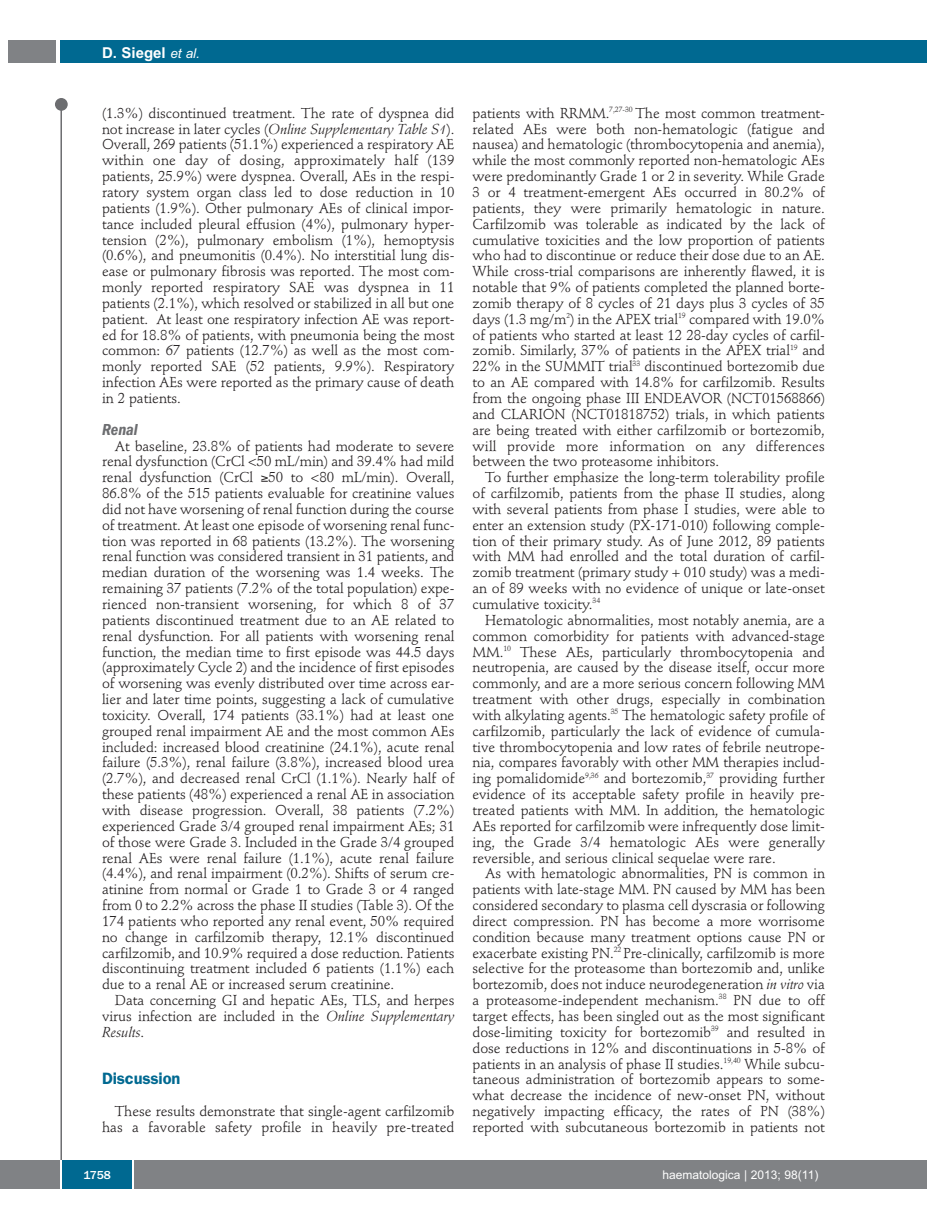
<style>
.page{position:relative;width:927px;height:1225px;background:#fff}
.page>*{position:absolute;margin:0;border:0;box-sizing:border-box;transform-origin:0 0}
.t1{font:600 16.5px "Franklin Gothic";letter-spacing:-.01em;color:#006991}
.t2{font:italic 600 condensed 16.5px "Franklin Gothic";color:#6c6d70}
.t3{font:700 15px "Arial";color:#fff}
.t4{font:14.25px/15.9px "Stempel Schneidler";letter-spacing:-.005em;color:#231f20;text-align:justify}
.t5{font:12px "Arial";color:#fff}
.t6{font:500 12px "Franklin Gothic";color:#fff}
.s1{font-weight:400;font-style:italic;font-size:13.5px}
.s2{font-style:italic}
</style>
<div class="page">
<div style="left:911px;top:40px;width:16px;height:22px;background:#006991"></div>
<div style="left:910px;top:1160px;width:17px;height:28px;background:#808285"></div>
<div style="left:55px;top:98px;width:13px;height:13px;background:#6c6d70;border-radius:50%"></div>
<hr style="left:60px;top:101px;width:2px;height:1061px;background:#6c6d70">
<div style="left:60px;top:40px;width:852px;height:22px;background:#006991"></div>
<div style="left:9px;top:40px;width:47px;height:22px;background:#808285"></div>
<div style="left:0;top:1160px;width:911px;height:28px;background:#808285"></div>
<div style="left:62px;top:1160px;width:71px;height:28px;background:#006991"></div>
<hr style="left:60px;top:1160px;width:2px;height:28px;background:#fff">
<svg style="left:133px;top:1160px;width:1px;height:28px"></svg>
<p class="t3" style="left:102px;top:44px;width:100px">D. Siegel <span class="s1">et al.</span></p>
<p class="t4" style="left:102px;top:106px;width:354px">(1.3%) discontinued treatment. The rate of dyspnea did not increase in later cycles (<span class="s2">Online Supplementary Table S1</span>).<br>Overall, 269 patients (51.1%) experienced a respiratory AE within one day of dosing, approximately half (139 patients, 25.9%) were dyspnea. Overall, AEs in the respi&shy;ratory system organ class led to dose reduction in 10 patients (1.9%). Other pulmonary AEs of clinical impor&shy;tance included pleural effusion (4%), pulmonary hyper&shy;tension (2%), pulmonary embolism (1%), hemoptysis (0.6%), and pneumonitis (0.4%). No interstitial lung dis&shy;ease or pulmonary fibrosis was reported. The most com&shy;monly reported respiratory SAE was dyspnea in 11 patients (2.1%), which resolved or stabilized in all but one patient. At least one respiratory infection AE was report&shy;ed for 18.8% of patients, with pneumonia being the most common: 67 patients (12.7%) as well as the most com&shy;monly reported SAE (52 patients, 9.9%). Respiratory infection AEs were reported as the primary cause of death in 2 patients.</p>
<p class="t2" style="left:102px;top:423px;width:37px">Renal</p>
<p class="t4" style="left:102px;top:439px;width:354px;text-indent:13px">At baseline, 23.8% of patients had moderate to severe renal dysfunction (CrCl &lt;50 mL/min) and 39.4% had mild renal dysfunction (CrCl ≥50 to &lt;80 mL/min). Overall, 86.8% of the 515 patients evaluable for creatinine values did not have worsening of renal function during the course of treatment. At least one episode of worsening renal func&shy;tion was reported in 68 patients (13.2%). The worsening renal function was considered transient in 31 patients, and median duration of the worsening was 1.4 weeks. The remaining 37 patients (7.2% of the total population) expe&shy;rienced non-transient worsening, for which 8 of 37 patients discontinued treatment due to an AE related to renal dysfunction. For all patients with worsening renal function, the median time to first episode was 44.5 days (approximately Cycle 2) and the incidence of first episodes of worsening was evenly distributed over time across ear&shy;lier and later time points, suggesting a lack of cumulative toxicity. Overall, 174 patients (33.1%) had at least one grouped renal impairment AE and the most common AEs included: increased blood creatinine (24.1%), acute renal failure (5.3%), renal failure (3.8%), increased blood urea (2.7%), and decreased renal CrCl (1.1%). Nearly half of these patients (48%) experienced a renal AE in association with disease progression. Overall, 38 patients (7.2%) experienced Grade 3/4 grouped renal impairment AEs; 31 of those were Grade 3. Included in the Grade 3/4 grouped renal AEs were renal failure (1.1%), acute renal failure (4.4%), and renal impairment (0.2%). Shifts of serum cre&shy;atinine from normal or Grade 1 to Grade 3 or 4 ranged from 0 to 2.2% across the phase II studies (Table 3). Of the 174 patients who reported any renal event, 50% required no change in carfilzomib therapy, 12.1% discontinued carfilzomib, and 10.9% required a dose reduction. Patients discontinuing treatment included 6 patients (1.1%) each due to a renal AE or increased serum creatinine.</p>
<p class="t4" style="left:102px;top:993px;width:354px;text-indent:13px">Data concerning GI and hepatic AEs, TLS, and herpes virus infection are included in the <span class="s2">Online Supplementary Results</span>.</p>
<p class="t1" style="left:102px;top:1073px;width:80px">Discussion</p>
<p class="t4" style="left:102px;top:1104px;width:354px;text-align:right">These results demonstrate that single-agent carfilzomib has a favorable safety profile in heavily pre-treated</p>
<p class="t4" style="left:472px;top:106px;width:354px">patients with RRMM.<sup>7,27-30</sup> The most common treatment&shy;related AEs were both non-hematologic (fatigue and nausea) and hematologic (thrombocytopenia and anemia), while the most commonly reported non-hematologic AEs were predominantly Grade 1 or 2 in severity. While Grade 3 or 4 treatment-emergent AEs occurred in 80.2% of patients, they were primarily hematologic in nature.<br>Carfilzomib was tolerable as indicated by the lack of cumulative toxicities and the low proportion of patients who had to discontinue or reduce their dose due to an AE.<br>While cross-trial comparisons are inherently flawed, it is notable that 9% of patients completed the planned borte&shy;zomib therapy of 8 cycles of 21 days plus 3 cycles of 35 days (1.3 mg/m<sup>2</sup>) in the APEX trial<sup>19</sup> compared with 19.0% of patients who started at least 12 28-day cycles of carfil&shy;zomib. Similarly, 37% of patients in the APEX trial<sup>19</sup> and 22% in the SUMMIT trial<sup>33</sup> discontinued bortezomib due to an AE compared with 14.8% for carfilzomib. Results from the ongoing phase III ENDEAVOR (NCT01568866) and CLARION (NCT01818752) trials, in which patients are being treated with either carfilzomib or bortezomib, will provide more information on any differences between the two proteasome inhibitors.</p>
<p class="t4" style="left:472px;top:471px;width:354px;text-indent:13px">To further emphasize the long-term tolerability profile of carfilzomib, patients from the phase II studies, along with several patients from phase I studies, were able to enter an extension study (PX-171-010) following comple&shy;tion of their primary study. As of June 2012, 89 patients with MM had enrolled and the total duration of carfil&shy;zomib treatment (primary study + 010 study) was a medi&shy;an of 89 weeks with no evidence of unique or late-onset cumulative toxicity.<sup>34</sup></p>
<p class="t4" style="left:472px;top:613px;width:354px;text-indent:13px">Hematologic abnormalities, most notably anemia, are a common comorbidity for patients with advanced-stage MM.<sup>10</sup> These AEs, particularly thrombocytopenia and neutropenia, are caused by the disease itself, occur more commonly, and are a more serious concern following MM treatment with other drugs, especially in combination with alkylating agents.<sup>35</sup> The hematologic safety profile of carfilzomib, particularly the lack of evidence of cumula&shy;tive thrombocytopenia and low rates of febrile neutrope&shy;nia, compares favorably with other MM therapies includ&shy;ing pomalidomide<sup>9,36</sup> and bortezomib,<sup>37</sup> providing further evidence of its acceptable safety profile in heavily pre&shy;treated patients with MM. In addition, the hematologic AEs reported for carfilzomib were infrequently dose limit&shy;ing, the Grade 3/4 hematologic AEs were generally reversible, and serious clinical sequelae were rare.</p>
<p class="t4" style="left:472px;top:867px;width:354px;text-indent:13px">As with hematologic abnormalities, PN is common in patients with late-stage MM. PN caused by MM has been considered secondary to plasma cell dyscrasia or following direct compression. PN has become a more worrisome condition because many treatment options cause PN or exacerbate existing PN.<sup>22</sup> Pre-clinically, carfilzomib is more selective for the proteasome than bortezomib and, unlike bortezomib, does not induce neurodegeneration <span class="s2">in vitro</span> via a proteasome-independent mechanism.<sup>38</sup> PN due to off target effects, has been singled out as the most significant dose-limiting toxicity for bortezomib<sup>39</sup> and resulted in dose reductions in 12% and discontinuations in 5-8% of patients in an analysis of phase II studies.<sup>19,40</sup> While subcu&shy;taneous administration of bortezomib appears to some&shy;what decrease the incidence of new-onset PN, without negatively impacting efficacy, the rates of PN (38%) reported with subcutaneous bortezomib in patients not</p>
<p class="t6" style="left:84px;top:1167px;width:29px">1758</p>
<p class="t5" style="left:662px;top:1167px;width:157px">haematologica | 2013; 98(11)</p>
</div>
